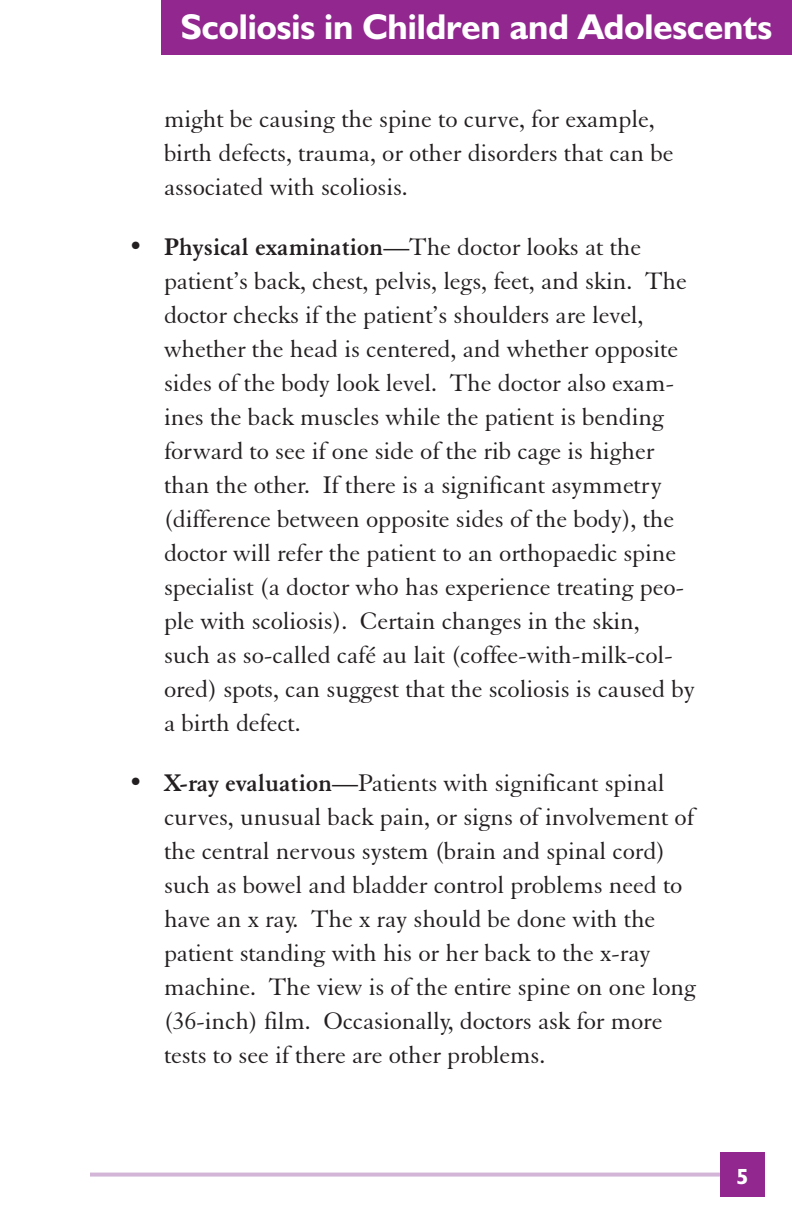
<style>
.page{position:relative;width:792px;height:1224px;background:#fff}
.page>*{position:absolute;margin:0;border:0;box-sizing:border-box;transform-origin:0 0}
.t1{font:700 36px "Humanist 521 BT";letter-spacing:-.005em;color:#fff}
.t2{font:26px/34px "Elegant Garamond BT";letter-spacing:-.005em;color:#231f20}
.t3{font:700 22px "Humanist 521 BT";color:#fff}
.s1{font-weight:700}
</style>
<div class="page">
<svg style="left:90px;top:1173px;width:630px;height:4px;background:#d7bddb"></svg>
<div style="left:162px;top:0;width:630px;height:55px;background:#91278f"></div>
<div style="left:720px;top:1152px;width:45px;height:45px;background:#91278f"></div>
<h1 class="t1" style="left:180px;top:13px;width:593px">Scoliosis in Children and Adolescents</h1>
<p class="t2" style="left:164px;top:104px;width:511px">might be causing the spine to curve, for example, birth defects, trauma, or other disorders that can be associated with scoliosis.</p>
<p class="t2" style="left:164px;top:232px;width:532px;text-indent:-36px">• <span class="s1">Physical examination—</span>The doctor looks at the patient’s back, chest, pelvis, legs, feet, and skin. The doctor checks if the patient’s shoulders are level, whether the head is centered, and whether opposite sides of the body look level. The doctor also exam&shy;ines the back muscles while the patient is bending forward to see if one side of the rib cage is higher than the other. If there is a significant asymmetry (difference between opposite sides of the body), the doctor will refer the patient to an orthopaedic spine specialist (a doctor who has experience treating peo&shy;ple with scoliosis). Certain changes in the skin,<br>such as so-called café au lait (coffee-with-milk-col&shy;ored) spots, can suggest that the scoliosis is caused by a birth defect.</p>
<p class="t2" style="left:164px;top:768px;width:534px;text-indent:-36px">• <span class="s1">X-ray evaluation—</span>Patients with significant spinal curves, unusual back pain, or signs of involvement of the central nervous system (brain and spinal cord) such as bowel and bladder control problems need to have an x ray. The x ray should be done with the patient standing with his or her back to the x-ray machine. The view is of the entire spine on one long (36-inch) film. Occasionally, doctors ask for more tests to see if there are other problems.</p>
<p class="t3" style="left:737px;top:1168px;width:13px">5</p>
</div>
